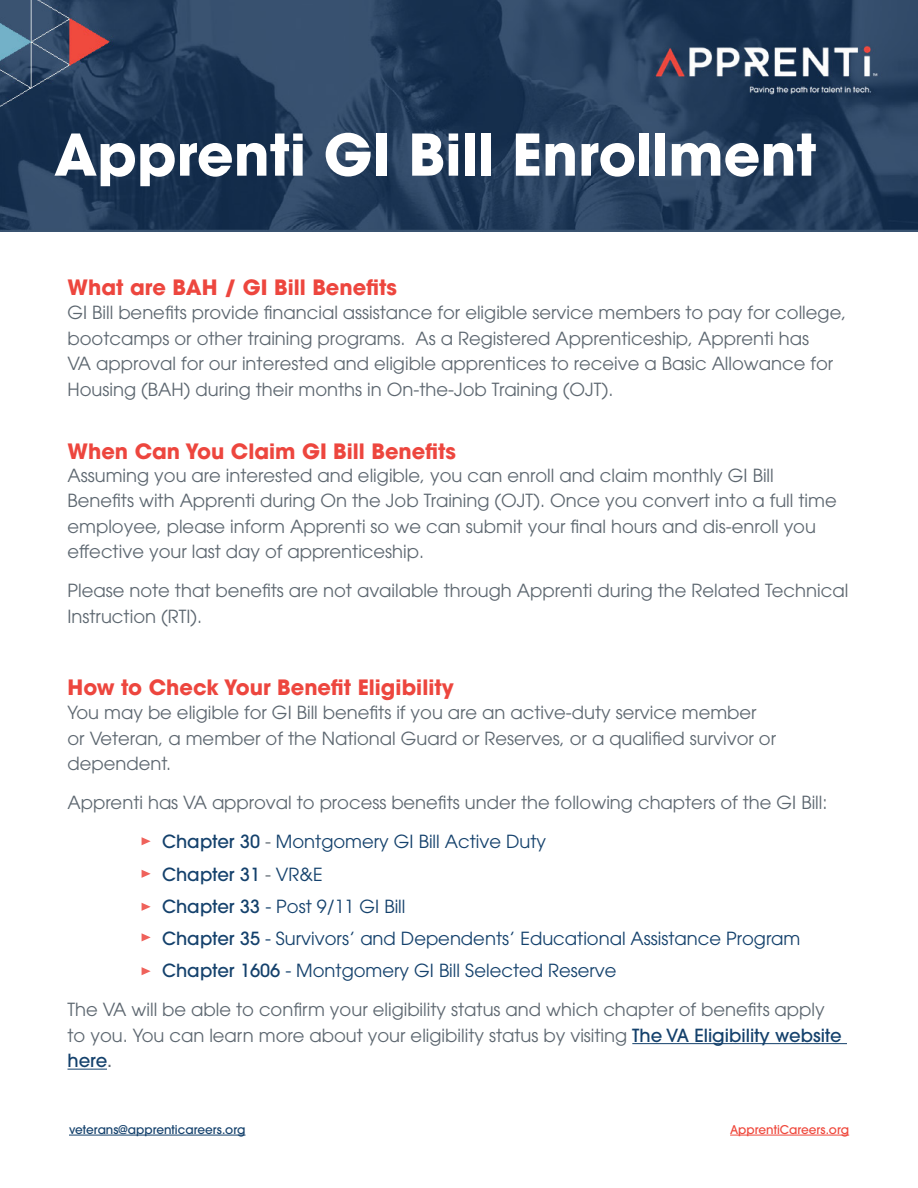
<style>
.page{position:relative;width:918px;height:1188px;background:#fff}
.page>*{position:absolute;margin:0;border:0;box-sizing:border-box;transform-origin:0 0}
.t1{font:700 57px "ITC Avant Garde Pro";color:#fff}
.Section_Header{font:700 21px "ITC Avant Garde Pro";color:#ed463e}
.t2{font:18px/25.5px "ITC Avant Garde Pro";color:#5d6770}
.t3{font:18px "ITC Avant Garde Pro";color:#14416c}
.t4{font:500 18px "ITC Avant Garde Pro";color:#14416c}
.t5{font:500 12px "ITC Avant Garde Pro";color:#14416c}
.t6{font:500 12px "ITC Avant Garde Pro";color:#ef483c}
.s1{font-weight:500}
.s2{color:#5d6770}
.s3{font-weight:400;color:#5d6770}
.s4{font-weight:400}
.s5{font-weight:500;color:#14416c}
</style>
<div class="page">
<img style="left:0;top:0;width:918px;height:232px">
<hr style="left:69px;top:1135px;width:176px;height:1px;background:#14416c">
<hr style="left:730px;top:1135px;width:119px;height:1px;background:#ef483c">
<hr style="left:632px;top:1043px;width:215px;height:1px;background:#14416c">
<hr style="left:68px;top:1069px;width:39px;height:1px;background:#14416c">
<svg style="left:142px;top:837px;width:9px;height:8px"></svg>
<svg style="left:142px;top:870px;width:9px;height:8px"></svg>
<svg style="left:142px;top:903px;width:9px;height:8px"></svg>
<svg style="left:142px;top:933px;width:9px;height:8px"></svg>
<svg style="left:142px;top:967px;width:9px;height:8px"></svg>
<p class="t1" style="left:54px;top:117px;width:764px">Apprenti GI Bill Enrollment</p>
<p class="Section_Header" style="left:68px;top:274px;width:331px">What are BAH / GI Bill Benefits</p>
<p class="t2" style="left:68px;top:300px;width:780px">GI Bill benefits provide financial assistance for eligible service members to pay for college, bootcamps or other training programs. As a Registered Apprenticeship, Apprenti has<br>VA approval for our interested and eligible apprentices to receive a Basic Allowance for Housing (BAH) during their months in On-the-Job Training (OJT).</p>
<p class="Section_Header" style="left:68px;top:437px;width:390px">When Can You Claim GI Bill Benefits</p>
<p class="t2" style="left:68px;top:462px;width:771px">Assuming you are interested and eligible, you can enroll and claim monthly GI Bill Benefits with Apprenti during On the Job Training (OJT). Once you convert into a full time employee, please inform Apprenti so we can submit your final hours and dis-enroll you effective your last day of apprenticeship.</p>
<p class="t2" style="left:68px;top:578px;width:782px">Please note that benefits are not available through Apprenti during the Related Technical<br>Instruction (RTI).</p>
<p class="Section_Header" style="left:68px;top:673px;width:388px">How to Check Your Benefit Eligibility</p>
<p class="t2" style="left:68px;top:700px;width:710px">You may be eligible for GI Bill benefits if you are an active-duty service member or Veteran, a member of the National Guard or Reserves, or a qualified survivor or dependent.</p>
<p class="t2" style="left:68px;top:790px;width:761px">Apprenti has VA approval to process benefits under the following chapters of the GI Bill:</p>
<p class="t3" style="left:162px;top:831px;width:386px"><span class="s1">Chapter 30</span> <span class="s2">-</span> Montgomery GI Bill Active Duty</p>
<p class="t4" style="left:162px;top:863px;width:162px">Chapter 31 <span class="s3">-</span> <span class="s4">VR&amp;E</span></p>
<p class="t3" style="left:162px;top:895px;width:245px"><span class="s1">Chapter 33</span> - Post 9/11 GI Bill</p>
<p class="t3" style="left:162px;top:927px;width:640px"><span class="s1">Chapter 35</span> - Survivors’ and Dependents’ Educational Assistance Program</p>
<p class="t3" style="left:162px;top:960px;width:456px"><span class="s1">Chapter 1606</span> - Montgomery GI Bill Selected Reserve</p>
<p class="t2" style="left:68px;top:997px;width:776px">The VA will be able to confirm your eligibility status and which chapter of benefits apply to you. You can learn more about your eligibility status by visiting <span class="s5">The VA Eligibility website here</span><span class="s1">.</span></p>
<p class="t5" style="left:69px;top:1122px;width:178px">veterans@apprenticareers.org</p>
<p class="t6" style="left:730px;top:1122px;width:121px">ApprentiCareers.org</p>
</div>
